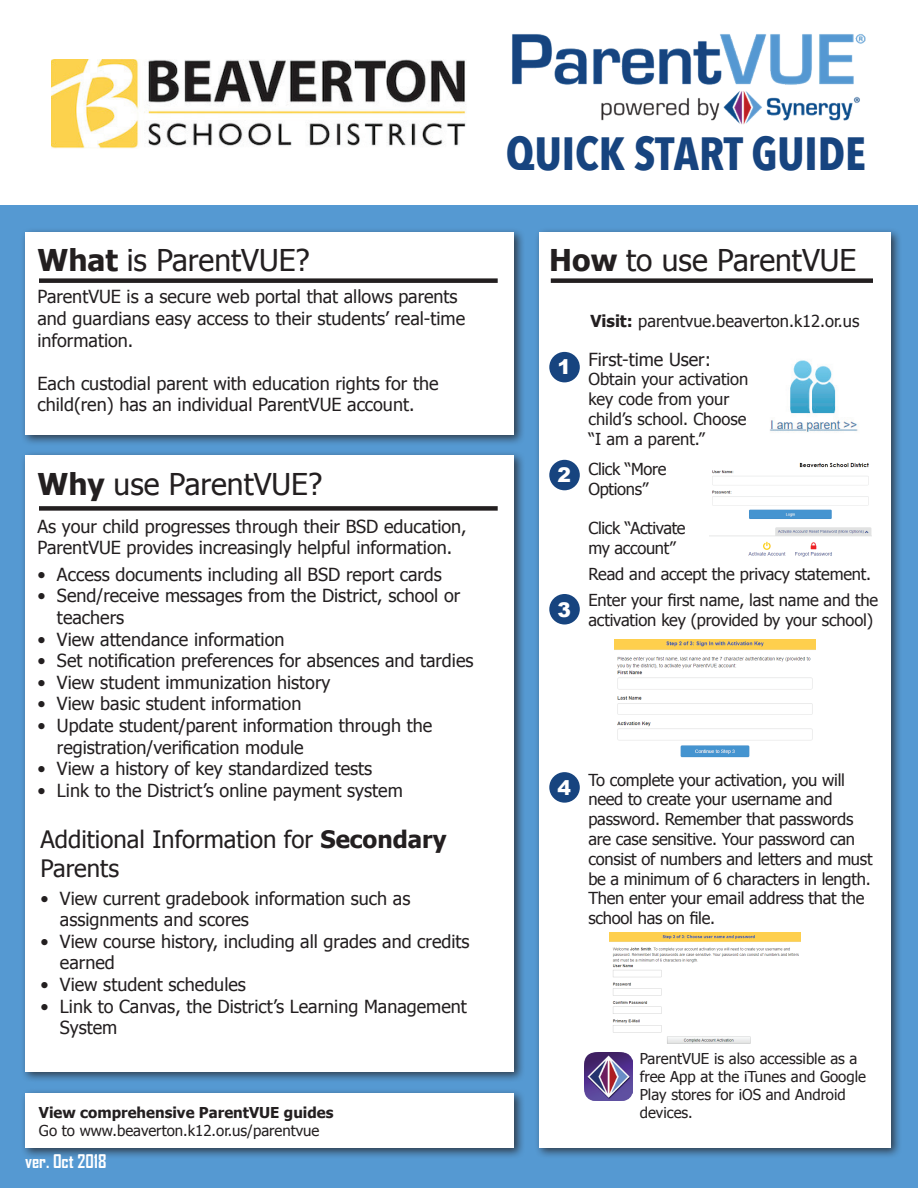
<style>
.page{position:relative;width:918px;height:1188px;background:#fff}
.page>*{position:absolute;margin:0;border:0;box-sizing:border-box;transform-origin:0 0}
.t1{font:700 46.5px "Avenir Next Condensed";color:#17447f}
.t2{font:30px "Tahoma";color:#231f20}
.t3{font:24px/28.8px "Tahoma";color:#231f20}
.t4{font:900 20.25px "Arial";color:#fff}
.t5{font:18px/21.6px "Tahoma";color:#231f20}
.t6{font:700 18px "Agency FB";color:#fff}
.t7{font:16.5px/19.8px "Tahoma";letter-spacing:-.015em;color:#231f20}
.t8{font:15px/18px "Tahoma";color:#231f20}
.t9{font:700 15px "Tahoma";color:#231f20}
.s1{font-weight:700}
</style>
<div class="page">
<img style="left:512px;top:34px;width:353px;height:90px">
<img style="left:52px;top:59px;width:414px;height:89px">
<div style="left:0;top:205px;width:918px;height:983px;background:#5599d2"></div>
<div style="left:20px;top:227px;width:505px;height:219px;background:#231f20;opacity:.75"></div>
<div style="left:25px;top:232px;width:489px;height:203px;background:#fff"></div>
<div style="left:20px;top:1088px;width:505px;height:71px;background:#231f20;opacity:.75"></div>
<div style="left:25px;top:1094px;width:489px;height:54px;background:#fff"></div>
<div style="left:534px;top:227px;width:368px;height:932px;background:#231f20;opacity:.75"></div>
<div style="left:539px;top:232px;width:352px;height:916px;background:#fff"></div>
<div style="left:20px;top:450px;width:505px;height:633px;background:#231f20;opacity:.75"></div>
<div style="left:25px;top:455px;width:489px;height:617px;background:#fff"></div>
<img style="left:770px;top:360px;width:88px;height:72px">
<img style="left:710px;top:462px;width:162px;height:95px">
<img style="left:615px;top:640px;width:201px;height:118px">
<img style="left:610px;top:932px;width:191px;height:112px">
<img style="left:584px;top:1052px;width:49px;height:49px">
<div style="left:39px;top:278px;width:459px;height:5px;background:#231f20"></div>
<div style="left:551px;top:278px;width:322px;height:5px;background:#231f20"></div>
<div style="left:39px;top:506px;width:459px;height:5px;background:#231f20"></div>
<div style="left:549px;top:352px;width:31px;height:30px;background:#17447f;border-radius:50%"></div>
<div style="left:549px;top:460px;width:31px;height:30px;background:#17447f;border-radius:50%"></div>
<div style="left:549px;top:594px;width:31px;height:31px;background:#17447f;border-radius:50%"></div>
<div style="left:549px;top:772px;width:31px;height:31px;background:#17447f;border-radius:50%"></div>
<h1 class="t1" style="left:506px;top:125px;width:362px">QUICK START GUIDE</h1>
<h2 class="t2" style="left:38px;top:240px;width:274px"><span class="s1">What</span> is ParentVUE?</h2>
<h2 class="t2" style="left:549px;top:240px;width:309px"><span class="s1">How</span> to use ParentVUE</h2>
<p class="t5" style="left:38px;top:285px;width:429px">ParentVUE is a secure web portal that allows parents and guardians easy access to their students’ real-time information.</p>
<p class="t5" style="left:38px;top:372px;width:403px">Each custodial parent with education rights for the child(ren) has an individual ParentVUE account.</p>
<p class="t7" style="left:590px;top:310px;width:271px"><span class="s1">Visit:</span> parentvue.beaverton.k12.or.us</p>
<p class="t5" style="left:588px;top:348px;width:124px">First-time User:</p>
<p class="t7" style="left:588px;top:369px;width:162px">Obtain your activation key code from your child’s school. Choose “I am a parent.”</p>
<p class="t4" style="left:558px;top:352px;width:15px">1</p>
<h2 class="t2" style="left:38px;top:464px;width:286px"><span class="s1">Why</span> use ParentVUE?</h2>
<p class="t5" style="left:38px;top:514px;width:431px">As your child progresses through their BSD education,<br>ParentVUE provides increasingly helpful information.</p>
<p class="t5" style="left:38px;top:563px;width:406px">• Access documents including all BSD report cards</p>
<p class="t5" style="left:57px;top:584px;width:405px;text-indent:-19px">• Send/receive messages from the District, school or teachers</p>
<p class="t5" style="left:38px;top:627px;width:248px">• View attendance information</p>
<p class="t5" style="left:38px;top:649px;width:438px">• Set notification preferences for absences and tardies</p>
<p class="t5" style="left:38px;top:671px;width:295px">• View student immunization history</p>
<p class="t5" style="left:38px;top:692px;width:265px">• View basic student information</p>
<p class="t5" style="left:57px;top:714px;width:377px;text-indent:-19px">• Update student/parent information through the registration/verification module</p>
<p class="t5" style="left:38px;top:757px;width:336px">• View a history of key standardized tests</p>
<p class="t5" style="left:38px;top:779px;width:367px">• Link to the District’s online payment system</p>
<h3 class="t3" style="left:40px;top:823px;width:408px">Additional Information for <span class="s1">Secondary<br></span>Parents</h3>
<p class="t5" style="left:60px;top:886px;width:352px;text-indent:-19px">• View current gradebook information such as assignments and scores</p>
<p class="t5" style="left:60px;top:930px;width:411px;text-indent:-19px">• View course history, including all grades and credits earned</p>
<p class="t5" style="left:40px;top:973px;width:207px">• View student schedules</p>
<p class="t5" style="left:60px;top:994px;width:408px;text-indent:-19px">• Link to Canvas, the District’s Learning Management<br>System</p>
<p class="t4" style="left:558px;top:460px;width:15px">2</p>
<p class="t4" style="left:558px;top:595px;width:15px">3</p>
<p class="t7" style="left:588px;top:458px;width:79px">Click “More<br>Options”</p>
<p class="t7" style="left:588px;top:518px;width:99px">Click “Activate my account”</p>
<p class="t7" style="left:588px;top:589px;width:291px">Enter your first name, last name and the activation key (provided by your school)</p>
<p class="t7" style="left:588px;top:563px;width:284px">Read and accept the privacy statement.</p>
<p class="t4" style="left:558px;top:773px;width:15px">4</p>
<p class="t7" style="left:588px;top:769px;width:286px">To complete your activation, you will need to create your username and password. Remember that passwords are case sensitive. Your password can consist of numbers and letters and must be a minimum of 6 characters in length.<br>Then enter your email address that the school has on file.</p>
<p class="t8" style="left:640px;top:1048px;width:228px">ParentVUE is also accessible as a free App at the iTunes and Google<br>Play stores for iOS and Android</p>
<p class="t9" style="left:39px;top:1102px;width:296px">View comprehensive ParentVUE guides</p>
<p class="t8" style="left:640px;top:1102px;width:55px">devices.</p>
<p class="t8" style="left:39px;top:1121px;width:282px">Go to www.beaverton.k12.or.us/parentvue</p>
<p class="t6" style="left:25px;top:1151px;width:83px">ver. Oct 2018</p>
</div>
